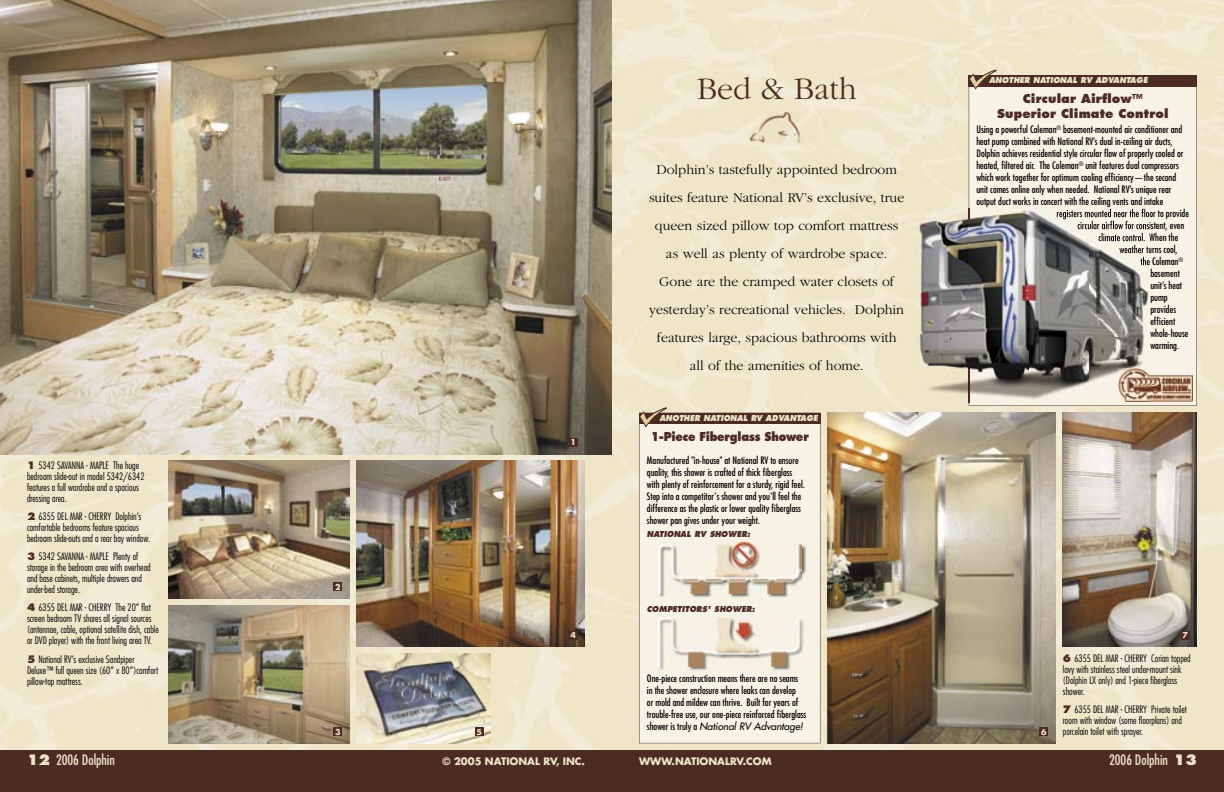
<style>
.page{position:relative;width:1224px;height:792px;background:#fff}
.page>*{position:absolute;margin:0;border:0;box-sizing:border-box;transform-origin:0 0}
.t1{font:300 32px "Garamond";color:#4d2b25}
.t2{font:300 14px/28px "Garamond";color:#000;text-align:center}
.t3{font:condensed 14px "Futura";color:#efe6c9}
.t4{font:800 12px/14.4px "Futura";letter-spacing:.005em;color:#4d2b25;text-align:center}
.t5{font:800 12px "Futura";letter-spacing:-.02em;color:#4d2b25;scale:.9 1}
.t6{font:condensed 10px/12px "Futura";color:#000}
.t7{font:300 condensed 10px/11px "Futura";color:#000}
.t8{font:700 10px "Futura";color:#efe6c9}
.t9{font:italic 800 8px "Futura";color:#efe6c9;scale:.95 1}
.t10{font:italic 800 8px "Futura";color:#4d2b25;scale:.95 1}
.t11{font:700 8px "Futura";color:#efe6c9}
.s1{font-weight:800;font-stretch:normal;color:#4d2b25}
.s2{font-style:italic;font-stretch:normal}
.s3{font-weight:800;font-stretch:normal}
</style>
<div class="page">
<img style="left:0;top:454px;width:612px;height:297px">
<div style="left:0;top:751px;width:612px;height:41px;background:#4d2b25"></div>
<img style="left:612px;top:0;width:612px;height:108px">
<img style="left:1188px;top:108px;width:36px;height:643px">
<img style="left:612px;top:216px;width:324px;height:216px">
<img style="left:936px;top:402px;width:252px;height:349px">
<img style="left:792px;top:432px;width:144px;height:319px">
<img style="left:612px;top:432px;width:36px;height:319px">
<img style="left:648px;top:743px;width:144px;height:8px">
<div style="left:612px;top:751px;width:612px;height:41px;background:#4d2b25"></div>
<img style="left:827px;top:413px;width:229px;height:330px">
<img style="left:1063px;top:413px;width:134px;height:234px">
<img style="left:168px;top:606px;width:181px;height:137px">
<img style="left:0;top:0;width:612px;height:454px">
<img style="left:168px;top:461px;width:181px;height:138px">
<img style="left:357px;top:461px;width:228px;height:186px">
<img style="left:750px;top:112px;width:53px;height:34px">
<svg style="left:639px;top:424px;width:181px;height:319px;background:#f0eadd"></svg>
<img style="left:357px;top:654px;width:134px;height:89px">
<div style="left:639px;top:413px;width:181px;height:11px;background:#4d2b25"></div>
<svg style="left:639px;top:407px;width:28px;height:20px"></svg>
<div style="left:569px;top:438px;width:9px;height:9px;background:#4d2b25"></div>
<div style="left:475px;top:727px;width:9px;height:9px;background:#4d2b25"></div>
<div style="left:333px;top:582px;width:9px;height:9px;background:#4d2b25"></div>
<div style="left:1040px;top:727px;width:8px;height:9px;background:#4d2b25"></div>
<div style="left:333px;top:727px;width:9px;height:9px;background:#4d2b25"></div>
<div style="left:569px;top:631px;width:9px;height:9px;background:#4d2b25"></div>
<div style="left:1181px;top:631px;width:9px;height:9px;background:#4d2b25"></div>
<div style="left:969px;top:86px;width:228px;height:320px;background:#f6f2e5"></div>
<div style="left:969px;top:75px;width:228px;height:11px;background:#4d2b25"></div>
<svg style="left:969px;top:70px;width:28px;height:19px"></svg>
<img style="left:915px;top:208px;width:234px;height:194px">
<img style="left:1057px;top:209px;width:92px;height:10px">
<img style="left:1078px;top:221px;width:71px;height:10px">
<img style="left:1099px;top:233px;width:50px;height:8px">
<img style="left:1119px;top:245px;width:30px;height:10px">
<svg style="left:1140px;top:257px;width:9px;height:8px"></svg>
<img style="left:969px;top:208px;width:1px;height:194px">
<img style="left:1119px;top:368px;width:73px;height:33px">
<p class="t7" style="left:27px;top:460px;width:119px"><span class="s1">1</span> 5342 SAVANNA - MAPLE The huge bedroom slide-out in model 5342/6342 features a full wardrobe and a spacious dressing area.</p>
<p class="t7" style="left:27px;top:511px;width:125px"><span class="s1">2</span> 6355 DEL MAR - CHERRY Dolphin’s comfortable bedrooms feature spacious bedroom slide-outs and a rear bay window.</p>
<p class="t7" style="left:27px;top:551px;width:125px"><span class="s1">3</span> 5342 SAVANNA - MAPLE Plenty of storage in the bedroom area with overhead and base cabinets, multiple drawers and under-bed storage.</p>
<p class="t7" style="left:27px;top:602px;width:133px"><span class="s1">4</span> 6355 DEL MAR - CHERRY The 20” flat screen bedroom TV shares all signal sources (antennae, cable, optional satellite dish, cable or DVD player) with the front living area TV.</p>
<p class="t7" style="left:27px;top:653px;width:133px"><span class="s1">5</span> National RV’s exclusive Sandpiper<br>Deluxe™ full queen size (60” x 80”)comfort pillow-top mattress.</p>
<p class="t11" style="left:335px;top:582px;width:7px">2</p>
<p class="t11" style="left:571px;top:437px;width:7px">1</p>
<h1 class="t1" style="left:697px;top:72px;width:161px">Bed &amp; Bath</h1>
<p class="t2" style="left:649px;top:156px;width:257px">Dolphin’s tastefully appointed bedroom suites feature National RV’s exclusive, true queen sized pillow top comfort mattress as well as plenty of wardrobe space.<br>Gone are the cramped water closets of yesterday’s recreational vehicles. Dolphin features large, spacious bathrooms with all of the amenities of home.</p>
<p class="t9" style="left:659px;top:413px;width:169px">ANOTHER NATIONAL RV ADVANTAGE</p>
<p class="t5" style="left:651px;top:429px;width:177px">1-Piece Fiberglass Shower</p>
<p class="t6" style="left:647px;top:454px;width:159px">Manufactured "in-house" at National RV to ensure quality, this shower is crafted of thick fiberglass with plenty of reinforcement for a sturdy, rigid feel.<br>Step into a competitor's shower and you'll feel the difference as the plastic or lower quality fiberglass shower pan gives under your weight.</p>
<p class="t10" style="left:647px;top:529px;width:110px">NATIONAL RV SHOWER:</p>
<p class="t10" style="left:647px;top:604px;width:115px">COMPETITORS' SHOWER:</p>
<p class="t9" style="left:989px;top:75px;width:169px">ANOTHER NATIONAL RV ADVANTAGE</p>
<p class="t4" style="left:997px;top:91px;width:173px">Circular Airflow™<br>Superior Climate Control</p>
<p class="t6" style="left:976px;top:123px;width:209px">Using a powerful Coleman<sup>®</sup> basement-mounted air conditioner and heat pump combined with National RV’s dual in-ceiling air ducts, Dolphin achieves residential style circular flow of properly cooled or heated, filtered air. The Coleman<sup>®</sup> unit features dual compressors which work together for optimum cooling efficiency—the second unit comes online only when needed. National RV’s unique rear output duct works in concert with the ceiling vents and intake</p>
<p class="t6" style="left:1119px;top:243px;width:60px">weather turns cool,</p>
<p class="t6" style="left:1140px;top:255px;width:44px">the Coleman<sup>®</sup></p>
<p class="t6" style="left:1150px;top:267px;width:31px">basement</p>
<p class="t6" style="left:1150px;top:279px;width:33px">unit’s heat</p>
<p class="t6" style="left:1150px;top:291px;width:19px">pump</p>
<p class="t6" style="left:1150px;top:303px;width:27px">provides</p>
<p class="t6" style="left:1150px;top:315px;width:26px">efficient</p>
<p class="t6" style="left:1150px;top:327px;width:40px">whole-house</p>
<p class="t6" style="left:1150px;top:339px;width:30px">warming.</p>
<p class="t11" style="left:571px;top:630px;width:7px">4</p>
<p class="t11" style="left:1183px;top:630px;width:7px">7</p>
<p class="t6" style="left:647px;top:672px;width:161px">One-piece construction means there are no seams in the shower enclosure where leaks can develop<br>or mold and mildew can thrive. Built for years of trouble-free use, our one-piece reinforced fiberglass shower is truly a <span class="s2">National RV Advantage!</span></p>
<p class="t11" style="left:335px;top:726px;width:7px">3</p>
<p class="t11" style="left:1041px;top:727px;width:7px">6</p>
<p class="t11" style="left:476px;top:726px;width:7px">5</p>
<p class="t7" style="left:1063px;top:653px;width:129px"><span class="s1">6</span> 6355 DEL MAR - CHERRY Corian topped lavy with stainless steel under-mount sink (Dolphin LX only) and 1-piece fiberglass shower.</p>
<p class="t7" style="left:1063px;top:704px;width:126px"><span class="s1">7</span> 6355 DEL MAR - CHERRY Private toilet room with window (some floorplans) and porcelain toilet with sprayer.</p>
<h2 class="t3" style="left:27px;top:751px;width:89px"><span class="s3">12</span> 2006 Dolphin</h2>
<p class="t8" style="left:443px;top:755px;width:144px">© 2005 NATIONAL RV, INC.</p>
<p class="t8" style="left:639px;top:755px;width:134px">WWW.NATIONALRV.COM</p>
<h2 class="t3" style="left:1109px;top:751px;width:89px">2006 Dolphin <span class="s3">13</span></h2>
</div>
